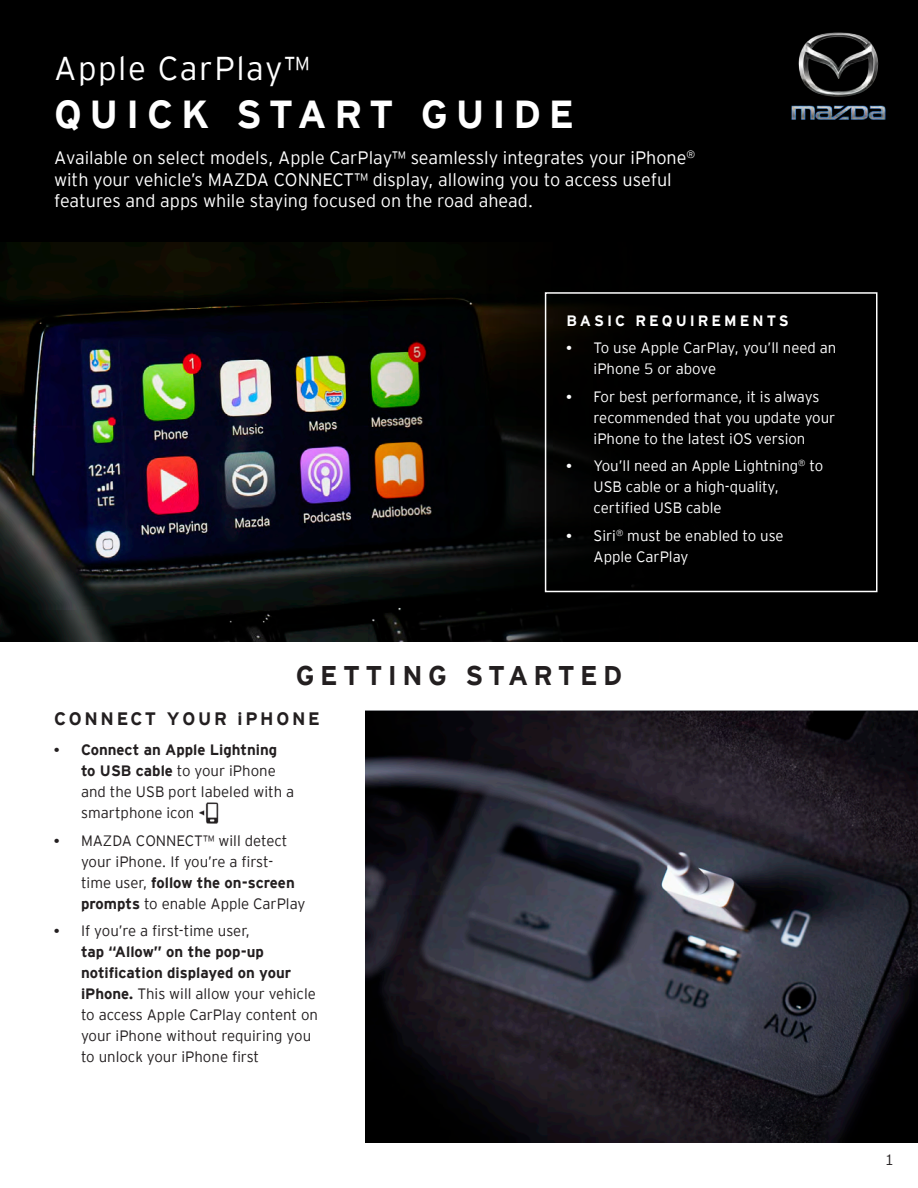
<style>
.page{position:relative;width:918px;height:1188px;background:#fff}
.page>*{position:absolute;margin:0;border:0;box-sizing:border-box;transform-origin:0 0}
.t1{font:700 39px "Interstate Mazda";letter-spacing:.2em;color:#fff}
.t2{font:300 33px "Interstate Mazda";letter-spacing:.05em;color:#fff}
.Heading{font:700 27px "Interstate Mazda";letter-spacing:.2em;color:#231f20}
.Intro_paragraph_body{font:300 18px/21.6px "Interstate Mazda";color:#fff}
.t3{font:700 18px "Interstate Mazda";letter-spacing:.15em;color:#231f20}
.Body_Copy{font:300 15px/21px "Interstate Mazda";color:#231f20}
.t4{font:300 15px/21px "Interstate Mazda";color:#fff}
.t5{font:700 15px "Interstate Mazda";letter-spacing:.2em;color:#fff}
.s1{font-family:"Arial";font-weight:700}
.s2{font-weight:700}
</style>
<div class="page">
<div style="left:0;top:0;width:918px;height:244px;background:#000"></div>
<img style="left:791px;top:32px;width:95px;height:88px">
<div style="left:1px;top:243px;width:917px;height:399px;background:#000"></div>
<img style="left:1px;top:243px;width:771px;height:399px">
<img style="left:365px;top:711px;width:553px;height:432px">
<div style="left:545px;top:292px;width:333px;height:300px;border:2px solid #fff"></div>
<img style="left:199px;top:802px;width:19px;height:22px">
<h2 class="t2" style="left:54px;top:45px;width:257px">Apple CarPlay™</h2>
<h1 class="t1" style="left:54px;top:86px;width:522px">QUICK START GUIDE</h1>
<p class="Intro_paragraph_body" style="left:54px;top:146px;width:643px">Available on select models, Apple CarPlay™ seamlessly integrates your iPhone<sup>® </sup>with your vehicle’s MAZDA CONNECT™ display, allowing you to access useful features and apps while staying focused on the road ahead.</p>
<p class="t5" style="left:567px;top:310px;width:224px">BASIC REQUIREMENTS</p>
<p class="t4" style="left:594px;top:336px;width:244px;text-indent:-27px"><span class="s1">•</span> To use Apple CarPlay, you’ll need an iPhone 5 or above</p>
<p class="t4" style="left:594px;top:385px;width:243px;text-indent:-27px"><span class="s1">•</span> For best performance, it is always recommended that you update your iPhone to the latest iOS version</p>
<p class="t4" style="left:594px;top:455px;width:231px;text-indent:-27px"><span class="s1">•</span> You’ll need an Apple Lightning<sup>®</sup> to<br>USB cable or a high-quality, certified USB cable</p>
<p class="t4" style="left:594px;top:525px;width:192px;text-indent:-27px"><span class="s1">•</span> Siri<sup>®</sup> must be enabled to use<br>Apple CarPlay</p>
<p class="Heading" style="left:296px;top:656px;width:328px">GETTING STARTED</p>
<p class="t3" style="left:54px;top:706px;width:267px">CONNECT YOUR iPHONE</p>
<p class="Body_Copy" style="left:81px;top:738px;width:215px;text-indent:-27px"><span class="s1">•</span> <span class="s2">Connect an Apple Lightning to USB cable</span> to your iPhone and the USB port labeled with a smartphone icon</p>
<p class="Body_Copy" style="left:81px;top:829px;width:226px;text-indent:-27px"><span class="s1">•</span> MAZDA CONNECT™ will detect your iPhone. If you’re a first&shy;time user, <span class="s2">follow the on-screen prompts</span> to enable Apple CarPlay</p>
<p class="Body_Copy" style="left:81px;top:920px;width:239px;text-indent:-27px"><span class="s1">•</span> If you’re a first-time user,<br><span class="s2">tap “Allow” on the pop-up notification displayed on your iPhone.</span> This will allow your vehicle to access Apple CarPlay content on your iPhone without requiring you to unlock your iPhone first</p>
<p class="Body_Copy" style="left:885px;top:1148px;width:11px">1</p>
</div>
